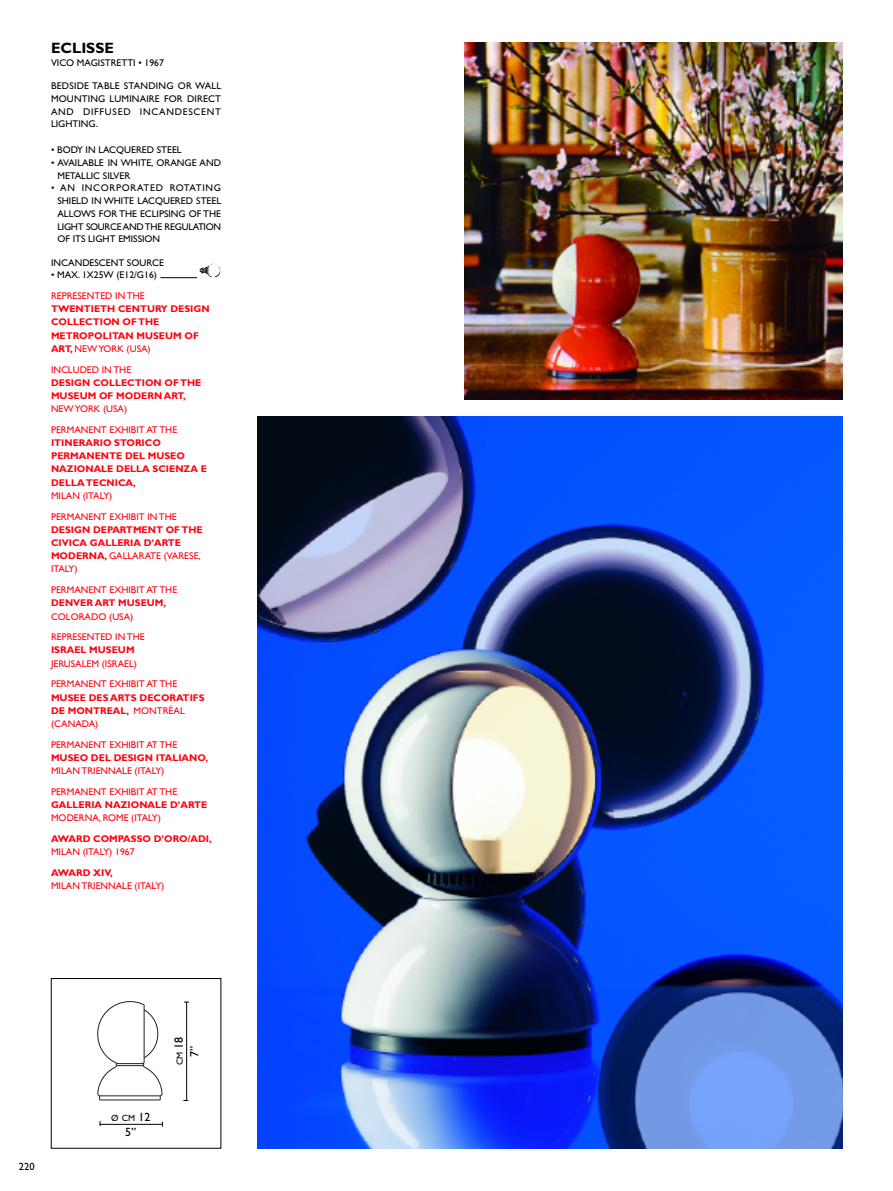
<style>
.page{position:relative;width:893px;height:1191px;background:#fff}
.page>*{position:absolute;margin:0;border:0;box-sizing:border-box;transform-origin:0 0}
.t1{font:700 15px "Gill Sans";color:#000}
.t2{font:12px "Gill Sans";color:#000}
.t3{font:10.5px "Gill Sans";color:#000}
.t4{font:700 9.75px/13.2px "Gill Sans";color:#ff000f}
.t5{font:9.75px/12.8px "Gill Sans";color:#000;text-align:justify}
.t6{font:9.75px/20.7px "Gill Sans";color:#ff000f}
.t7{font:9px "Gill Sans";color:#000}
.s1{font-weight:400}
.s2{font-size:12px}
</style>
<div class="page">
<svg style="left:97px;top:1001px;width:66px;height:99px"></svg>
<hr style="left:100px;top:1124px;width:62px;height:1px;background:#000">
<hr style="left:186px;top:1002px;width:1px;height:98px;background:#000">
<svg style="left:200px;top:264px;width:20px;height:13px"></svg>
<hr style="left:160px;top:277px;width:37px;height:1px;background:#000">
<img style="left:258px;top:416px;width:585px;height:732px">
<img style="left:464px;top:43px;width:379px;height:357px">
<h1 class="t1" style="left:51px;top:42px;width:64px">ECLISSE</h1>
<p class="t5" style="left:51px;top:57px;width:115px">VICO MAGISTRETTI • 1967</p>
<p class="t5" style="left:51px;top:80px;width:172px">BEDSIDE TABLE STANDING OR WALL MOUNTING LUMINAIRE FOR DIRECT AND DIFFUSED INCANDESCENT LIGHTING.</p>
<p class="t5" style="left:51px;top:144px;width:132px">• BODY IN LACQUERED STEEL</p>
<p class="t5" style="left:57px;top:157px;width:165px;text-indent:-6px">• AVAILABLE IN WHITE, ORANGE AND<br>METALLIC SILVER</p>
<p class="t5" style="left:57px;top:182px;width:165px;text-indent:-6px">• AN INCORPORATED ROTATING SHIELD IN WHITE LACQUERED STEEL ALLOWS FOR THE ECLIPSING OF THE LIGHT SOURCE AND THE REGULATION OF ITS LIGHT EMISSION</p>
<p class="t5" style="left:51px;top:257px;width:114px">INCANDESCENT SOURCE</p>
<p class="t5" style="left:51px;top:269px;width:108px">• MAX. 1X25W (E12/G16)</p>
<p class="t6" style="left:51px;top:286px;width:95px">REPRESENTED IN THE</p>
<p class="t4" style="left:51px;top:303px;width:160px">TWENTIETH CENTURY DESIGN<br>COLLECTION OF THE<br>METROPOLITAN MUSEUM OF<br>ART, <span class="s1">NEW YORK (USA)</span></p>
<p class="t6" style="left:51px;top:360px;width:82px">INCLUDED IN THE</p>
<p class="t4" style="left:51px;top:377px;width:152px">DESIGN COLLECTION OF THE<br>MUSEUM OF MODERN ART,</p>
<p class="t6" style="left:51px;top:399px;width:128px">NEW YORK (USA)<br>PERMANENT EXHIBIT AT THE</p>
<p class="t4" style="left:51px;top:437px;width:157px">ITINERARIO STORICO<br>PERMANENTE DEL MUSEO<br>NAZIONALE DELLA SCIENZA E<br>DELLA TECNICA,</p>
<p class="t6" style="left:51px;top:486px;width:127px">MILAN (ITALY)<br>PERMANENT EXHIBIT IN THE</p>
<p class="t4" style="left:51px;top:524px;width:153px">DESIGN DEPARTMENT OF THE<br>CIVICA GALLERIA D’ARTE<br>MODERNA, <span class="s1">GALLARATE (VARESE,<br>ITALY)</span></p>
<p class="t6" style="left:51px;top:580px;width:128px">PERMANENT EXHIBIT AT THE</p>
<p class="t4" style="left:51px;top:597px;width:117px">DENVER ART MUSEUM,</p>
<p class="t6" style="left:51px;top:607px;width:95px">COLORADO (USA)<br>REPRESENTED IN THE</p>
<p class="t4" style="left:51px;top:644px;width:85px">ISRAEL MUSEUM</p>
<p class="t6" style="left:51px;top:654px;width:128px">JERUSALEM (ISRAEL)<br>PERMANENT EXHIBIT AT THE</p>
<p class="t4" style="left:51px;top:691px;width:155px">MUSEE DES ARTS DECORATIFS<br>DE MONTREAL, <span class="s1">MONTRÉAL (CANADA)</span></p>
<p class="t6" style="left:51px;top:735px;width:128px">PERMANENT EXHIBIT AT THE</p>
<p class="t4" style="left:51px;top:752px;width:159px">MUSEO DEL DESIGN ITALIANO,</p>
<p class="t6" style="left:51px;top:761px;width:128px">MILAN TRIENNALE (ITALY)<br>PERMANENT EXHIBIT AT THE</p>
<p class="t4" style="left:51px;top:799px;width:158px">GALLERIA NAZIONALE D’ARTE</p>
<p class="t6" style="left:51px;top:808px;width:111px">MODERNA, ROME (ITALY)</p>
<p class="t4" style="left:51px;top:833px;width:162px">AWARD COMPASSO D’ORO/ADI,</p>
<p class="t6" style="left:51px;top:842px;width:85px">MILAN (ITALY) 1967</p>
<p class="t4" style="left:51px;top:866px;width:63px">AWARD XIV,</p>
<p class="t6" style="left:51px;top:876px;width:115px">MILAN TRIENNALE (ITALY)</p>
<p class="t3" style="left:19px;top:1162px;width:17px">220</p>
<p class="t7" style="left:111px;top:1114px;width:41px">Ø CM <span class="s2">12</span></p>
<p class="t2" style="left:125px;top:1127px;width:13px">5”</p>
<p class="t7" style="left:176px;top:1065px;width:30px;rotate:-90deg">CM <span class="s2">18</span></p>
<p class="t2" style="left:190px;top:1056px;width:13px;rotate:-90deg">7”</p>
</div>
